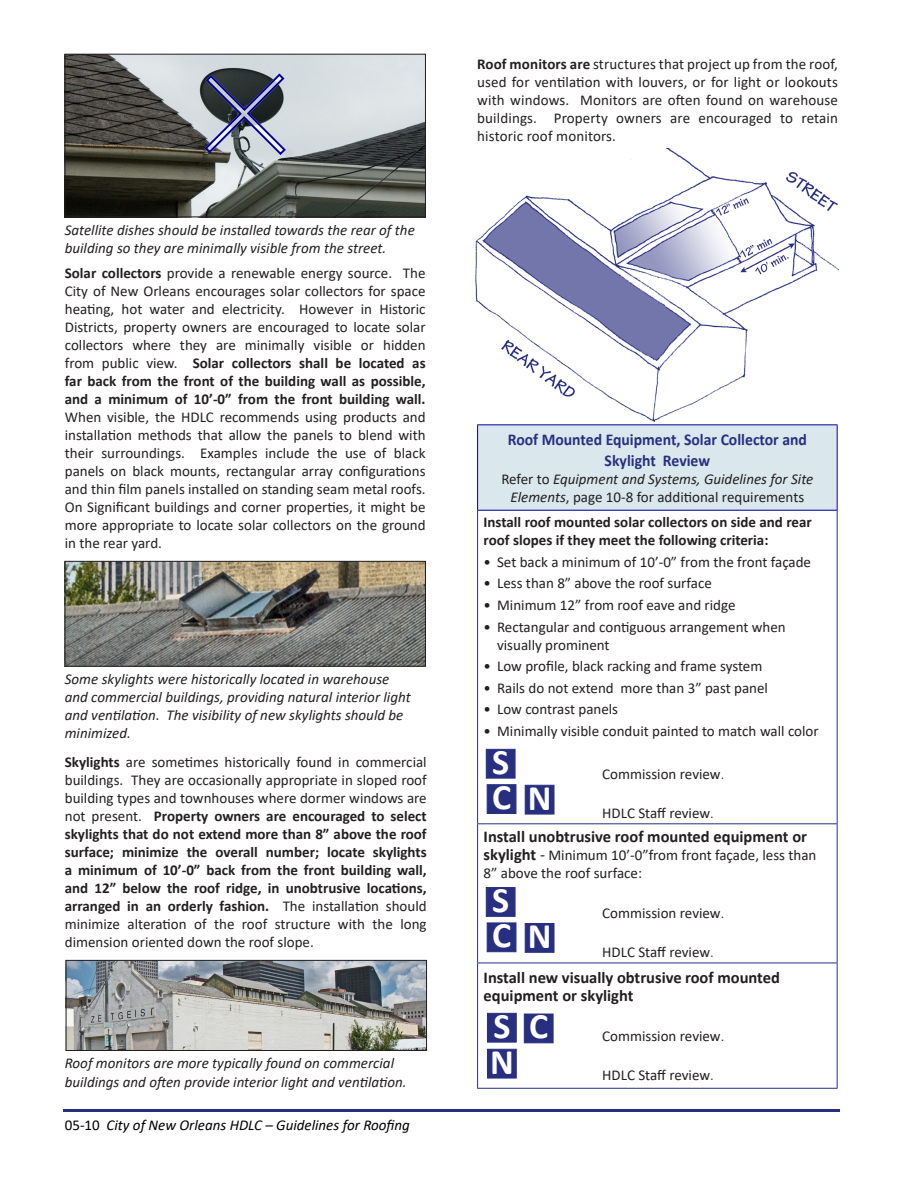
<style>
.page{position:relative;width:918px;height:1188px;background:#fff}
.page>*{position:absolute;margin:0;border:0;box-sizing:border-box;transform-origin:0 0}
.t1{font:700 36px/35.7px "Calibri";color:#fff}
.t2{font:700 16.5px/18px "Calibri";color:#231f20}
.t3{font:700 16.5px/21px "Calibri";color:#282f80;text-align:center;scale:.95 1}
.t4{font:15px/18px "Calibri";color:#231f20;text-align:justify}
.t5{font:700 15px/18px "Calibri";color:#231f20;text-align:justify}
.t6{font:italic 15px/18px "Calibri";color:#231f20}
.t7{font:italic 15px "Calibri";color:#000}
.s1{font-weight:700}
.s2{font-weight:400}
.s3{font-style:normal}
.s4{font-weight:300}
.s5{font-weight:700;font-size:16.5px}
.s6{font-size:16.5px}
</style>
<div class="page">
<hr style="left:63px;top:1109px;width:777px;height:2px;background:#282f80">
<img style="left:67px;top:563px;width:357px;height:101px">
<div style="left:65px;top:561px;width:361px;height:105px;border:1px solid #231f20"></div>
<img style="left:68px;top:962px;width:357px;height:87px">
<div style="left:66px;top:960px;width:361px;height:91px;border:1px solid #231f20"></div>
<img style="left:475px;top:148px;width:363px;height:274px">
<div style="left:478px;top:425px;width:359px;height:85px;background:#dae8ee"></div>
<hr style="left:477px;top:424px;width:361px;height:1px;background:#00009a">
<hr style="left:477px;top:425px;width:1px;height:85px;background:#00009a">
<hr style="left:837px;top:425px;width:1px;height:85px;background:#00009a">
<hr style="left:477px;top:510px;width:361px;height:1px;background:#00009a">
<hr style="left:477px;top:511px;width:1px;height:312px;background:#282f80">
<hr style="left:837px;top:511px;width:1px;height:312px;background:#282f80">
<hr style="left:477px;top:823px;width:361px;height:1px;background:#282f80">
<hr style="left:477px;top:824px;width:1px;height:139px;background:#282f80">
<hr style="left:837px;top:824px;width:1px;height:139px;background:#282f80">
<hr style="left:477px;top:963px;width:361px;height:1px;background:#282f80">
<hr style="left:477px;top:963px;width:1px;height:125px;background:#282f80">
<hr style="left:837px;top:963px;width:1px;height:125px;background:#282f80">
<hr style="left:477px;top:1088px;width:361px;height:1px;background:#282f80">
<div style="left:486px;top:749px;width:29px;height:30px;background:#282f80;border:1px solid #282f80"></div>
<div style="left:487px;top:784px;width:29px;height:30px;background:#282f80;border:1px solid #282f80"></div>
<div style="left:525px;top:785px;width:29px;height:29px;background:#282f80;border:1px solid #282f80"></div>
<img style="left:67px;top:56px;width:357px;height:159px">
<div style="left:65px;top:54px;width:361px;height:163px;border:1px solid #231f20"></div>
<svg style="left:203px;top:72px;width:84px;height:85px;background:#707688"></svg>
<div style="left:487px;top:1013px;width:30px;height:30px;background:#282f80;border:1px solid #282f80"></div>
<div style="left:524px;top:1014px;width:30px;height:29px;background:#282f80;border:1px solid #282f80"></div>
<div style="left:487px;top:1049px;width:30px;height:29px;background:#282f80;border:1px solid #282f80"></div>
<div style="left:486px;top:887px;width:29px;height:30px;background:#282f80;border:1px solid #282f80"></div>
<div style="left:487px;top:923px;width:29px;height:29px;background:#282f80;border:1px solid #282f80"></div>
<div style="left:525px;top:923px;width:29px;height:30px;background:#282f80;border:1px solid #282f80"></div>
<p class="t6" style="left:65px;top:220px;width:352px">Satellite dishes should be installed towards the rear of the building so they are minimally visible from the street.</p>
<p class="t4" style="left:65px;top:263px;width:362px"><span class="s1">Solar collectors</span> provide a renewable energy source. The City of New Orleans encourages solar collectors for space heating, hot water and electricity. However in Historic Districts, property owners are encouraged to locate solar collectors where they are minimally visible or hidden from public view. <span class="s1">Solar collectors shall be located as far back from the front of the building wall as possible, and a minimum of 10’-0” from the front building wall.</span></p>
<p class="t4" style="left:65px;top:407px;width:362px">When visible, the HDLC recommends using products and installation methods that allow the panels to blend with their surroundings. Examples include the use of black panels on black mounts, rectangular array configurations and thin film panels installed on standing seam metal roofs.<br>On Significant buildings and corner properties, it might be more appropriate to locate solar collectors on the ground in the rear yard.</p>
<p class="t6" style="left:65px;top:670px;width:347px">Some skylights were historically located in warehouse and commercial buildings, providing natural interior light and ventilation. The visibility of new skylights should be minimized.</p>
<p class="t5" style="left:65px;top:753px;width:364px">Skylights <span class="s2">are sometimes historically found in commercial buildings. They are occasionally appropriate in sloped roof building types and townhouses where dormer windows are not present.</span> Property owners are encouraged to select skylights that do not extend more than 8” above the roof surface; minimize the overall number; locate skylights a minimum of 10’-0” back from the front building wall, and 12” below the roof ridge, in unobtrusive locations, arranged in an orderly fashion. <span class="s2">The installation should minimize alteration of the roof structure with the long dimension oriented down the roof slope.</span></p>
<p class="t6" style="left:65px;top:1054px;width:343px">Roof monitors are more typically found on commercial buildings and often provide interior light and ventilation.</p>
<p class="t7" style="left:65px;top:1115px;width:347px"><span class="s3">05-10</span> City of New Orleans HDLC – Guidelines for Roofing</p>
<p class="t4" style="left:477px;top:54px;width:362px"><span class="s1">Roof monitors are</span> structures that project up from the roof, used for ventilation with louvers, or for light or lookouts with windows. Monitors are often found on warehouse buildings. Property owners are encouraged to retain historic roof monitors.</p>
<p class="t3" style="left:508px;top:429px;width:316px">Roof Mounted Equipment, Solar Collector and<br>Skylight Review</p>
<p class="t6" style="left:501px;top:470px;width:314px;text-align:center"><span class="s3">Refer to</span> Equipment and Systems, Guidelines for Site<br>Elements<span class="s3">, page 10-8 for additional requirements</span></p>
<p class="t5" style="left:484px;top:513px;width:330px">Install roof mounted solar collectors on side and rear roof slopes if they meet the following criteria:</p>
<p class="t4" style="left:484px;top:553px;width:329px">• Set back a minimum of 10’-0” from the front façade</p>
<p class="t4" style="left:484px;top:574px;width:230px">• Less than 8” above the roof surface</p>
<p class="t4" style="left:484px;top:596px;width:254px">• Minimum 12” from roof eave and ridge</p>
<p class="t4" style="left:497px;top:617px;width:290px;text-indent:-14px">• Rectangular and contiguous arrangement when visually prominent</p>
<p class="t4" style="left:484px;top:657px;width:280px">• Low profile, black racking and frame system</p>
<p class="t4" style="left:484px;top:678px;width:286px">• Rails do not extend more than 3” past panel</p>
<p class="t4" style="left:484px;top:700px;width:136px">• Low contrast panels</p>
<p class="t4" style="left:484px;top:721px;width:337px">• Minimally visible conduit painted to match wall color</p>
<p class="t4" style="left:602px;top:764px;width:124px">Commission review<span class="s4">.</span></p>
<p class="t4" style="left:602px;top:803px;width:113px">HDLC Staff review<span class="s4">.</span></p>
<p class="t2" style="left:484px;top:827px;width:325px">Install unobtrusive roof mounted equipment or</p>
<p class="t4" style="left:484px;top:846px;width:334px"><span class="s5">skylight</span> <span class="s6">-</span> Minimum 10’-0”from front façade, less than<br>8” above the roof surface:</p>
<p class="t4" style="left:602px;top:904px;width:124px">Commission review<span class="s4">.</span></p>
<p class="t4" style="left:602px;top:943px;width:113px">HDLC Staff review<span class="s4">.</span></p>
<p class="t2" style="left:484px;top:969px;width:298px">Install new visually obtrusive roof mounted equipment or skylight</p>
<p class="t4" style="left:602px;top:1027px;width:124px">Commission review<span class="s4">.</span></p>
<p class="t4" style="left:602px;top:1066px;width:113px">HDLC Staff review<span class="s4">.</span></p>
<h1 class="t1" style="left:492px;top:743px;width:61px">S<br>C N</h1>
<h1 class="t1" style="left:492px;top:882px;width:61px">S<br>C N</h1>
<h1 class="t1" style="left:490px;top:1008px;width:60px">S C<br>N</h1>
</div>
